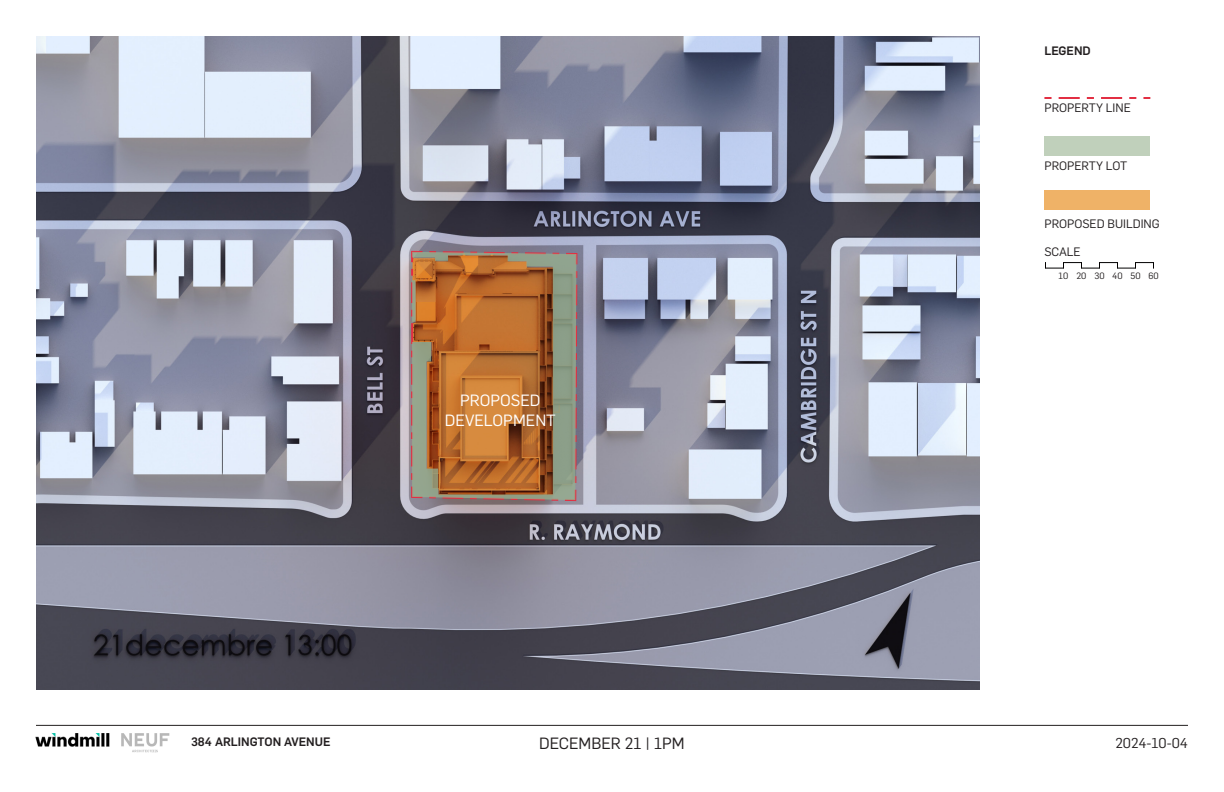
<style>
.page{position:relative;width:1224px;height:792px;background:#fff}
.page>*{position:absolute;margin:0;border:0;box-sizing:border-box;transform-origin:0 0}
.t1{font:16px/19.2px "Flama";color:#fff;text-align:center}
.t2{font:16px "Flama";color:#231f20}
.t3{font:14px "Flama";color:#231f20}
.t4{font:12px "Flama";color:#231f20}
.t5{font:500 12px "Flama";color:#231f20}
.t6{font:9px "Flama";color:#231f20}
</style>
<div class="page">
<hr style="left:36px;top:725px;width:1152px;height:1px;background:#231f20">
<svg style="left:1044px;top:97px;width:106px;height:2px"></svg>
<div style="left:1044px;top:136px;width:106px;height:19px;background:#c0d0bb"></div>
<div style="left:1044px;top:190px;width:106px;height:20px;background:#efb267"></div>
<svg style="left:1045px;top:262px;width:109px;height:7px"></svg>
<img style="left:121px;top:733px;width:49px;height:20px">
<img style="left:35px;top:733px;width:75px;height:14px">
<img style="left:36px;top:36px;width:943px;height:653px">
<svg style="left:410px;top:250px;width:168px;height:252px;background:#956b78"></svg>
<svg style="left:412px;top:252px;width:164px;height:248px;background:#aa7442"></svg>
<p class="t5" style="left:1044px;top:42px;width:48px">LEGEND</p>
<p class="t4" style="left:1044px;top:100px;width:88px">PROPERTY LINE</p>
<p class="t4" style="left:1044px;top:157px;width:84px">PROPERTY LOT</p>
<h1 class="t1" style="left:445px;top:390px;width:112px">PROPOSED<br>DEVELOPMENT</h1>
<p class="t4" style="left:1044px;top:215px;width:117px">PROPOSED BUILDING</p>
<p class="t4" style="left:1044px;top:244px;width:38px">SCALE</p>
<p class="t6" style="left:1059px;top:270px;width:102px">10 20 30 40 50 60</p>
<p class="t5" style="left:191px;top:733px;width:141px">384 ARLINGTON AVENUE</p>
<p class="t2" style="left:539px;top:732px;width:147px">DECEMBER 21 | 1PM</p>
<p class="t3" style="left:1115px;top:733px;width:74px">2024-10-04</p>
</div>
